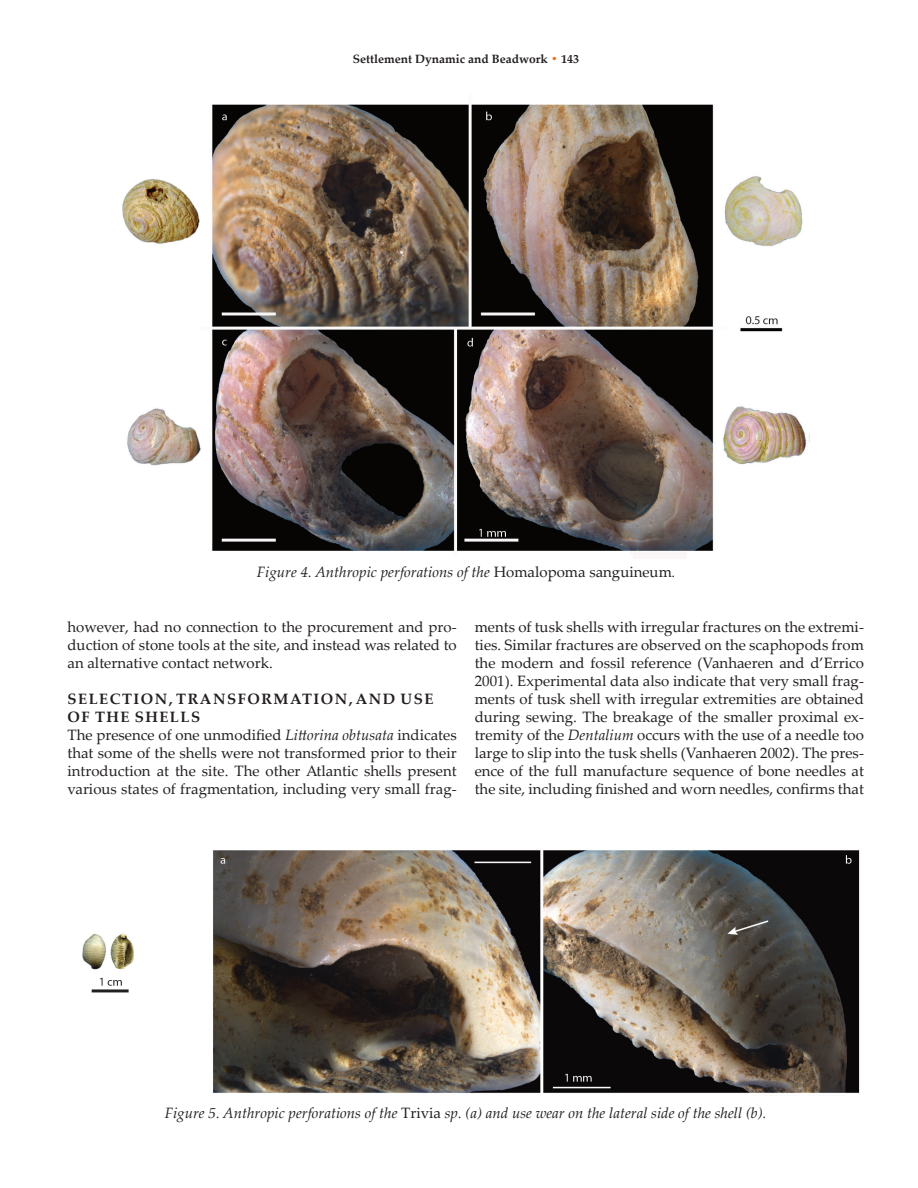
<style>
.page{position:relative;width:918px;height:1188px;background:#fff}
.page>*{position:absolute;margin:0;border:0;box-sizing:border-box;transform-origin:0 0}
.article_first_paragr{font:15px/18px "Palatino Linotype";color:#231f20;text-align:justify}
.figure_caption{font:italic 15px "Palatino Linotype";color:#231f20}
.article_paragraph{font:15px/18px "Palatino Linotype";color:#231f20;text-align:justify}
.t1{font:700 15px/18px "Palatino Linotype";letter-spacing:.1em;color:#231f20}
.t2{font:700 12px "Palatino Linotype";color:#231f20}
.s1{color:#f36e21}
.s2{font-style:normal}
.s3{font-style:italic}
</style>
<div class="page">
<img style="left:122px;top:104px;width:688px;height:450px">
<img style="left:82px;top:850px;width:778px;height:243px">
<p class="t2" style="left:353px;top:50px;width:228px">Settlement Dynamic and Beadwork <span class="s1">•</span> 143</p>
<p class="figure_caption" style="left:257px;top:562px;width:420px">Figure 4. Anthropic perforations of the <span class="s2">Homalopoma sanguineum</span>.</p>
<p class="article_paragraph" style="left:68px;top:617px;width:391px">however, had no connection to the procurement and pro&shy;duction of stone tools at the site, and instead was related to an alternative contact network.</p>
<p class="t1" style="left:68px;top:689px;width:367px">SELECTION, TRANSFORMATION, AND USE<br>OF THE SHELLS</p>
<p class="article_first_paragr" style="left:68px;top:725px;width:391px">The presence of one unmodified <span class="s3">Littorina obtusata</span> indicates that some of the shells were not transformed prior to their introduction at the site. The other Atlantic shells present various states of fragmentation, including very small frag-</p>
<p class="article_first_paragr" style="left:475px;top:617px;width:391px">ments of tusk shells with irregular fractures on the extremi&shy;ties. Similar fractures are observed on the scaphopods from the modern and fossil reference (Vanhaeren and d’Errico 2001). Experimental data also indicate that very small frag&shy;ments of tusk shell with irregular extremities are obtained during sewing. The breakage of the smaller proximal ex&shy;tremity of the <span class="s3">Dentalium</span> occurs with the use of a needle too large to slip into the tusk shells (Vanhaeren 2002). The pres&shy;ence of the full manufacture sequence of bone needles at the site, including finished and worn needles, confirms that</p>
<p class="figure_caption" style="left:165px;top:1102px;width:603px">Figure 5. Anthropic perforations of the <span class="s2">Trivia</span> sp. (a) and use wear on the lateral side of the shell (b).</p>
</div>
